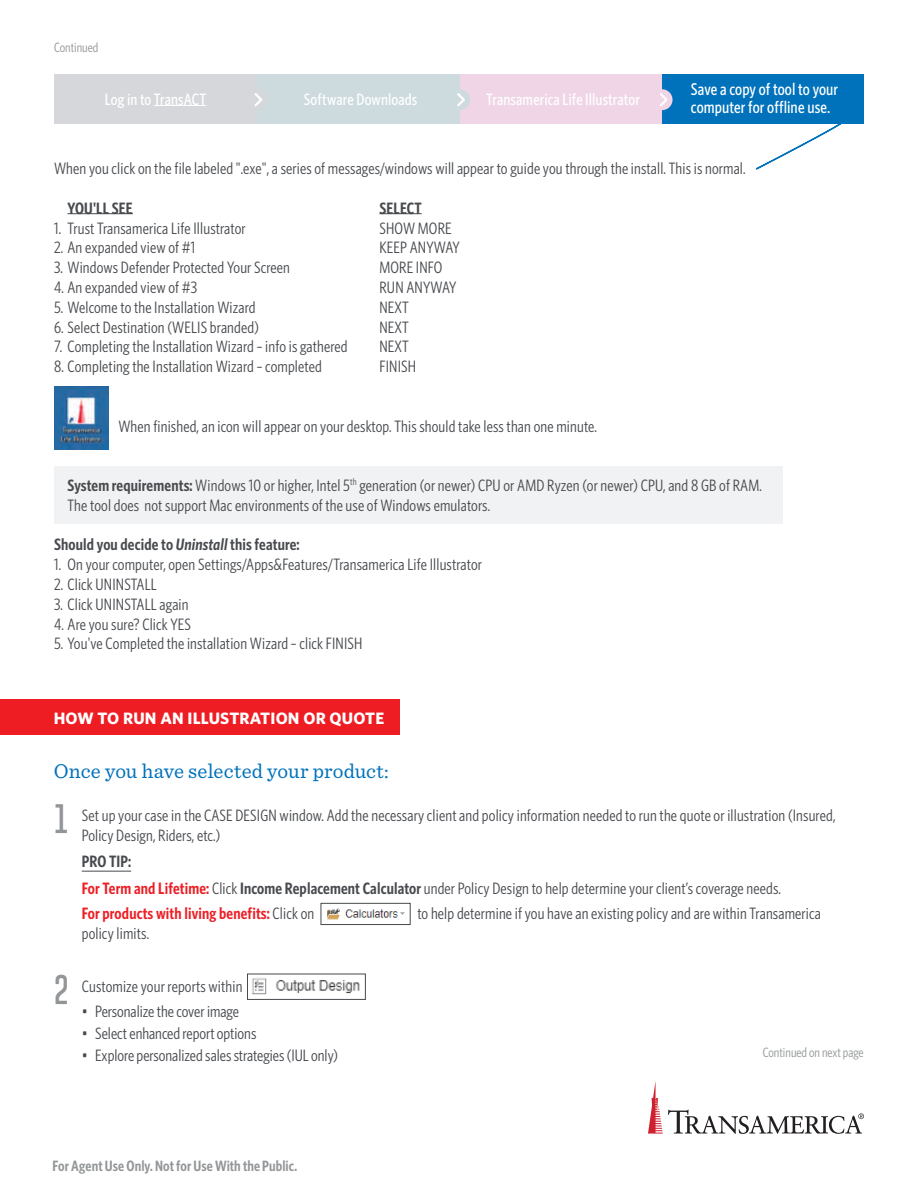
<style>
.page{position:relative;width:918px;height:1188px;background:#fff}
.page>*{position:absolute;margin:0;border:0;box-sizing:border-box;transform-origin:0 0}
.t1{font:100 30px "Gobold";color:#939698}
.t2{font:21px "Sentinel";letter-spacing:.005em;color:#0072bc}
.t3{font:500 17.1px/17.5px "Whitney Condensed";letter-spacing:.005em;color:#fff}
.t4{font:16.5px/19.8px "Whitney Condensed";letter-spacing:.01em;color:#474a4e}
.t5{font:500 16.5px "Whitney Condensed";letter-spacing:.01em;color:#fff}
.t6{font:600 16.5px "Whitney Condensed";letter-spacing:.01em;color:#474a4e}
.t7{font:700 16.5px "Whitney";letter-spacing:.01em;color:#fff}
.t8{font:600 15px "Whitney Condensed";letter-spacing:.005em;color:#939698}
.t9{font:13.5px "Whitney Condensed";color:#939698}
.s1{font-weight:600}
.s2{font-style:italic}
.s3{font-weight:600;color:#ed1f26}
</style>
<div class="page">
<div style="left:54px;top:467px;width:729px;height:57px;background:#f1f2f3"></div>
<div style="left:661px;top:75px;width:203px;height:49px;background:#0072bc"></div>
<div style="left:459px;top:75px;width:203px;height:49px;background:#efd5e6"></div>
<div style="left:652px;top:89px;width:21px;height:21px;background:#efd5e6;border-radius:50%"></div>
<svg style="left:660px;top:93px;width:8px;height:13px"></svg>
<div style="left:257px;top:75px;width:202px;height:49px;background:#cddade"></div>
<div style="left:54px;top:75px;width:203px;height:49px;background:#d5d7da"></div>
<div style="left:246px;top:89px;width:21px;height:21px;background:#d5d7da;border-radius:50%"></div>
<svg style="left:254px;top:93px;width:8px;height:13px"></svg>
<div style="left:449px;top:89px;width:21px;height:21px;background:#cddade;border-radius:50%"></div>
<svg style="left:457px;top:93px;width:8px;height:13px"></svg>
<hr style="left:154px;top:105px;width:52px;height:1px;background:#fff">
<hr style="left:68px;top:213px;width:65px;height:1px;background:#474a4e">
<hr style="left:380px;top:213px;width:42px;height:1px;background:#474a4e">
<svg style="left:756px;top:124px;width:86px;height:46px"></svg>
<div style="left:0;top:700px;width:399px;height:35px;background:#ee1d23"></div>
<img style="left:251px;top:978px;width:109px;height:17px">
<div style="left:247px;top:974px;width:119px;height:26px;border:1px solid #474a4e"></div>
<hr style="left:82px;top:871px;width:49px;height:1px;background:#474a4e">
<img style="left:327px;top:908px;width:78px;height:12px">
<div style="left:321px;top:903px;width:89px;height:22px;border:1px solid #474a4e"></div>
<svg style="left:648px;top:1082px;width:216px;height:52px"></svg>
<img style="left:54px;top:387px;width:54px;height:63px">
<p class="t9" style="left:54px;top:39px;width:46px">Continued</p>
<p class="t5" style="left:105px;top:89px;width:103px">Log in to TransACT</p>
<p class="t5" style="left:304px;top:89px;width:115px">Software Downloads</p>
<p class="t5" style="left:486px;top:89px;width:155px">Transamerica Life Illustrator</p>
<p class="t3" style="left:691px;top:80px;width:149px">Save a copy of tool to your computer for offline use.</p>
<p class="t4" style="left:54px;top:158px;width:693px">When you click on the file labeled ".exe", a series of messages/windows will appear to guide you through the install. This is normal.</p>
<p class="t6" style="left:67px;top:197px;width:67px">YOU'LL SEE</p>
<p class="t6" style="left:379px;top:197px;width:44px">SELECT</p>
<p class="t4" style="left:54px;top:217px;width:193px">1. Trust Transamerica Life Illustrator</p>
<p class="t4" style="left:379px;top:217px;width:74px">SHOW MORE</p>
<p class="t4" style="left:54px;top:237px;width:143px">2. An expanded view of #1</p>
<p class="t4" style="left:379px;top:237px;width:82px">KEEP ANYWAY</p>
<p class="t4" style="left:54px;top:257px;width:238px">3. Windows Defender Protected Your Screen</p>
<p class="t4" style="left:379px;top:257px;width:64px">MORE INFO</p>
<p class="t4" style="left:54px;top:277px;width:145px">4. An expanded view of #3</p>
<p class="t4" style="left:379px;top:277px;width:78px">RUN ANYWAY</p>
<p class="t4" style="left:54px;top:296px;width:203px">5. Welcome to the Installation Wizard</p>
<p class="t4" style="left:379px;top:296px;width:31px">NEXT</p>
<p class="t4" style="left:54px;top:316px;width:206px">6. Select Destination (WELIS branded)</p>
<p class="t4" style="left:379px;top:316px;width:31px">NEXT</p>
<p class="t4" style="left:54px;top:336px;width:295px">7. Completing the Installation Wizard – info is gathered</p>
<p class="t4" style="left:379px;top:336px;width:31px">NEXT</p>
<p class="t4" style="left:54px;top:356px;width:269px">8. Completing the Installation Wizard – completed</p>
<p class="t4" style="left:379px;top:356px;width:38px">FINISH</p>
<p class="t4" style="left:118px;top:415px;width:480px">When finished, an icon will appear on your desktop. This should take less than one minute.</p>
<p class="t4" style="left:67px;top:475px;width:696px"><span class="s1">System requirements:</span> Windows 10 or higher, Intel 5<sup>th</sup> generation (or newer) CPU or AMD Ryzen (or newer) CPU, and 8 GB of RAM.<br>The tool does not support Mac environments of the use of Windows emulators.</p>
<p class="t6" style="left:54px;top:534px;width:247px">Should you decide to <span class="s2">Uninstall</span> this feature:</p>
<p class="t4" style="left:54px;top:554px;width:430px">1. On your computer, open Settings/Apps&amp;Features/Transamerica Life Illustrator</p>
<p class="t4" style="left:54px;top:574px;width:104px">2. Click UNINSTALL</p>
<p class="t4" style="left:54px;top:593px;width:136px">3. Click UNINSTALL again</p>
<p class="t4" style="left:54px;top:613px;width:139px">4. Are you sure? Click YES</p>
<p class="t4" style="left:54px;top:633px;width:310px">5. You've Completed the installation Wizard – click FINISH</p>
<p class="t7" style="left:54px;top:707px;width:332px">HOW TO RUN AN ILLUSTRATION OR QUOTE</p>
<p class="t2" style="left:54px;top:755px;width:337px">Once you have selected your product:</p>
<h1 class="t1" style="left:54px;top:799px;width:17px">1</h1>
<h1 class="t1" style="left:54px;top:970px;width:17px">2</h1>
<p class="t4" style="left:82px;top:805px;width:755px">Set up your case in the CASE DESIGN window. Add the necessary client and policy information needed to run the quote or illustration (Insured,<br>Policy Design, Riders, etc.)</p>
<p class="t4" style="left:82px;top:848px;width:701px;line-height:25.8px"><span class="s1">PRO TIP:<br></span><span class="s3">For Term and Lifetime:</span> Click <span class="s1">Income Replacement Calculator</span> under Policy Design to help determine your client’s coverage needs.<br><span class="s3">For products with living benefits:</span> Click on</p>
<p class="t4" style="left:417px;top:903px;width:405px">to help determine if you have an existing policy and are within Transamerica</p>
<p class="t4" style="left:82px;top:923px;width:69px">policy limits.</p>
<p class="t4" style="left:82px;top:975px;width:162px">Customize your reports within</p>
<p class="t4" style="left:82px;top:1001px;width:159px">• Personalize the cover image</p>
<p class="t4" style="left:82px;top:1023px;width:176px">• Select enhanced report options</p>
<p class="t4" style="left:82px;top:1045px;width:258px">• Explore personalized sales strategies (IUL only)</p>
<p class="t9" style="left:763px;top:1044px;width:102px">Continued on next page</p>
<p class="t8" style="left:52px;top:1156px;width:246px">For Agent Use Only. Not for Use With the Public.</p>
</div>
